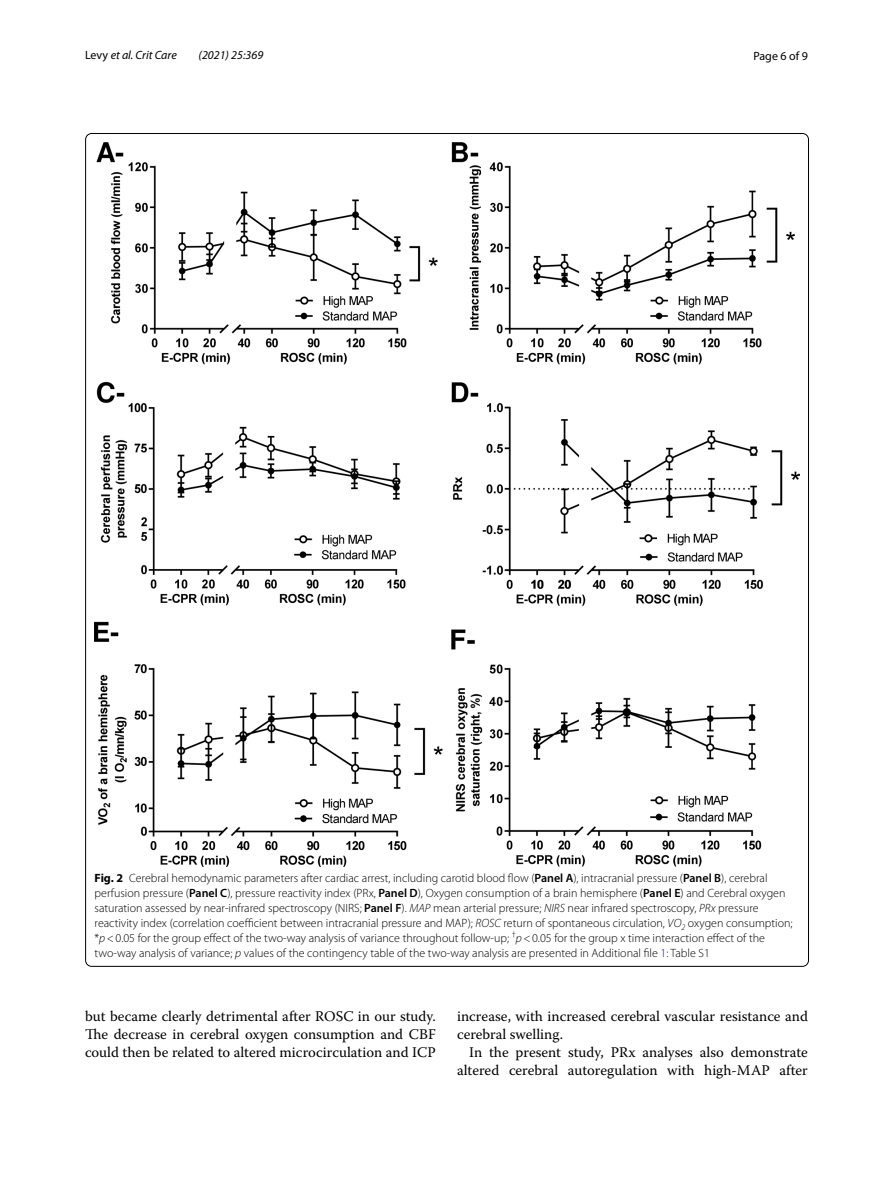
<style>
.page{position:relative;width:893px;height:1187px;background:#fff}
.page>*{position:absolute;margin:0;border:0;box-sizing:border-box;transform-origin:0 0}
.t1{font:14.7px/18px "Warnock Pro";color:#000;text-align:justify}
.t2{font:300 12px/15px "Myriad Pro";color:#000}
.t3{font:italic 12px "Myriad Pro";color:#000}
.t4{font:12px "Myriad Pro";color:#000}
.s1{font-style:normal}
.s2{font-weight:700}
.s3{font-weight:600}
.s4{font-style:italic}
.s5{color:#00f}
</style>
<div class="page">
<img style="left:94px;top:142px;width:706px;height:724px">
<p class="t3" style="left:85px;top:48px;width:93px"><span class="s1">Levy</span> et al. Crit Care</p>
<p class="t3" style="left:199px;top:48px;width:66px">(2021) 25:369</p>
<p class="t4" style="left:753px;top:48px;width:56px">Page 6 of 9</p>
<p class="t2" style="left:95px;top:870px;width:700px"><span class="s2">Fig. 2</span> Cerebral hemodynamic parameters after cardiac arrest, including carotid blood flow (<span class="s3">Panel A</span>), intracranial pressure (<span class="s3">Panel B</span>), cerebral perfusion pressure (<span class="s3">Panel C</span>), pressure reactivity index (PRx, <span class="s3">Panel D</span>), Oxygen consumption of a brain hemisphere (<span class="s3">Panel E</span>) and Cerebral oxygen saturation assessed by near-infrared spectroscopy (NIRS; <span class="s3">Panel F</span>). <span class="s4">MAP</span> mean arterial pressure; <span class="s4">NIRS</span> near infrared spectroscopy, <span class="s4">PRx</span> pressure reactivity index (correlation coefficient between intracranial pressure and MAP); <span class="s4">ROSC</span> return of spontaneous circulation, <span class="s4">VO</span><sub>2</sub> oxygen consumption; *<span class="s4">p</span>&lt;0.05 for the group effect of the two-way analysis of variance throughout follow-up; <sup>†</sup><span class="s4">p</span>&lt;0.05 for the group x time interaction effect of the two-way analysis of variance; <span class="s4">p</span> values of the contingency table of the two-way analysis are presented in Additional file <span class="s5">1</span>: Table S1</p>
<p class="t1" style="left:85px;top:1006px;width:352px">but became clearly detrimental after ROSC in our study.<br>The decrease in cerebral oxygen consumption and CBF could then be related to altered microcirculation and ICP</p>
<p class="t1" style="left:457px;top:1006px;width:352px">increase, with increased cerebral vascular resistance and cerebral swelling.</p>
<p class="t1" style="left:457px;top:1042px;width:352px;text-align:right">In the present study, PRx analyses also demonstrate altered cerebral autoregulation with high-MAP after</p>
</div>
